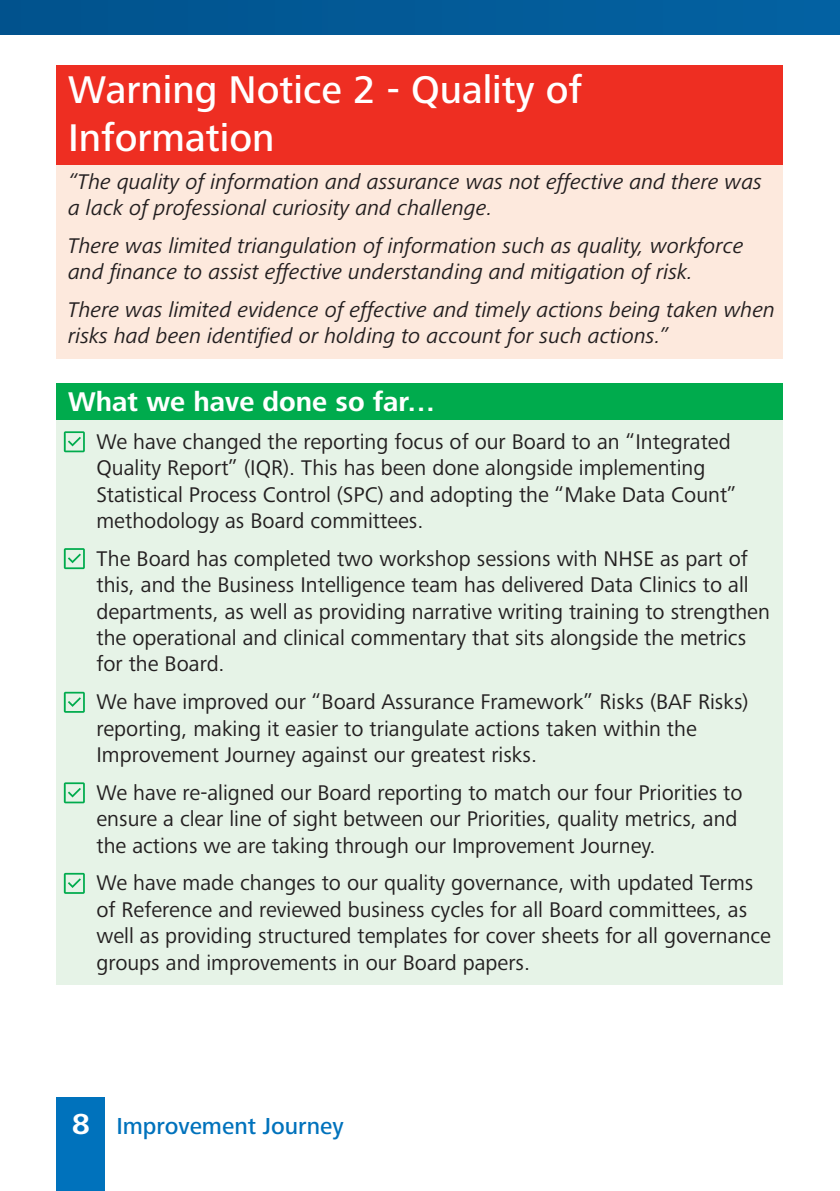
<style>
.page{position:relative;width:840px;height:1191px;background:#fff}
.page>*{position:absolute;margin:0;border:0;box-sizing:border-box;transform-origin:0 0}
.warning_header{font:500 40px/48px "Frutiger Next";color:#fff}
.donesofar_header{font:700 28px "Frutiger Next";color:#fff}
.t1{font:500 24px "Frutiger Next";color:#0072bc}
.donesofar_body{font:22px/26.4px "Frutiger Next";color:#231f20}
.warn_body{font:italic 22px/26.4px "Frutiger Next";color:#231f20}
.s1{font-weight:700;font-size:30px;color:#fff}
</style>
<div class="page">
<hr style="left:839px;top:0;width:1px;height:34px;background:#0362a2">
<div style="left:0;top:0;width:839px;height:34px;background:#035a97"></div>
<div style="left:57px;top:1098px;width:48px;height:93px;background:#0072bc"></div>
<div style="left:57px;top:65px;width:725px;height:100px;background:#ee2e22"></div>
<div style="left:57px;top:165px;width:725px;height:66px;background:#fde9dd"></div>
<div style="left:57px;top:229px;width:725px;height:66px;background:#fde9dd"></div>
<div style="left:57px;top:294px;width:725px;height:65px;background:#fde9dd"></div>
<div style="left:57px;top:383px;width:725px;height:39px;background:#00ab4d"></div>
<div style="left:57px;top:420px;width:725px;height:124px;background:#e6f3e7"></div>
<div style="left:57px;top:537px;width:725px;height:150px;background:#e6f3e7"></div>
<div style="left:57px;top:680px;width:725px;height:97px;background:#e6f3e7"></div>
<div style="left:57px;top:771px;width:725px;height:97px;background:#e6f3e7"></div>
<div style="left:57px;top:861px;width:725px;height:124px;background:#e6f3e7"></div>
<svg style="left:64px;top:431px;width:21px;height:21px"></svg>
<svg style="left:64px;top:548px;width:21px;height:21px"></svg>
<svg style="left:64px;top:692px;width:21px;height:21px"></svg>
<svg style="left:64px;top:782px;width:21px;height:21px"></svg>
<svg style="left:64px;top:873px;width:21px;height:21px"></svg>
<p class="warning_header" style="left:68px;top:66px;width:515px">Warning Notice 2 - Quality of<br>Information</p>
<p class="warn_body" style="left:68px;top:168px;width:695px">“The quality of information and assurance was not effective and there was a lack of professional curiosity and challenge.</p>
<p class="warn_body" style="left:68px;top:232px;width:676px">There was limited triangulation of information such as quality, workforce and finance to assist effective understanding and mitigation of risk.</p>
<p class="warn_body" style="left:68px;top:296px;width:708px">There was limited evidence of effective and timely actions being taken when risks had been identified or holding to account for such actions.”</p>
<p class="donesofar_header" style="left:68px;top:386px;width:368px">What we have done so far…</p>
<p class="donesofar_body" style="left:96px;top:428px;width:641px">We have changed the reporting focus of our Board to an “Integrated Quality Report” (IQR). This has been done alongside implementing Statistical Process Control (SPC) and adopting the “Make Data Count” methodology as Board committees.</p>
<p class="donesofar_body" style="left:96px;top:545px;width:674px">The Board has completed two workshop sessions with NHSE as part of this, and the Business Intelligence team has delivered Data Clinics to all departments, as well as providing narrative writing training to strengthen the operational and clinical commentary that sits alongside the metrics for the Board.</p>
<p class="donesofar_body" style="left:96px;top:688px;width:653px">We have improved our “Board Assurance Framework” Risks (BAF Risks) reporting, making it easier to triangulate actions taken within the<br>Improvement Journey against our greatest risks.</p>
<p class="donesofar_body" style="left:96px;top:779px;width:647px">We have re-aligned our Board reporting to match our four Priorities to ensure a clear line of sight between our Priorities, quality metrics, and the actions we are taking through our Improvement Journey.</p>
<p class="donesofar_body" style="left:96px;top:869px;width:675px">We have made changes to our quality governance, with updated Terms of Reference and reviewed business cycles for all Board committees, as well as providing structured templates for cover sheets for all governance groups and improvements in our Board papers.</p>
<p class="t1" style="left:72px;top:1112px;width:273px"><span class="s1">8</span> Improvement Journey</p>
</div>
